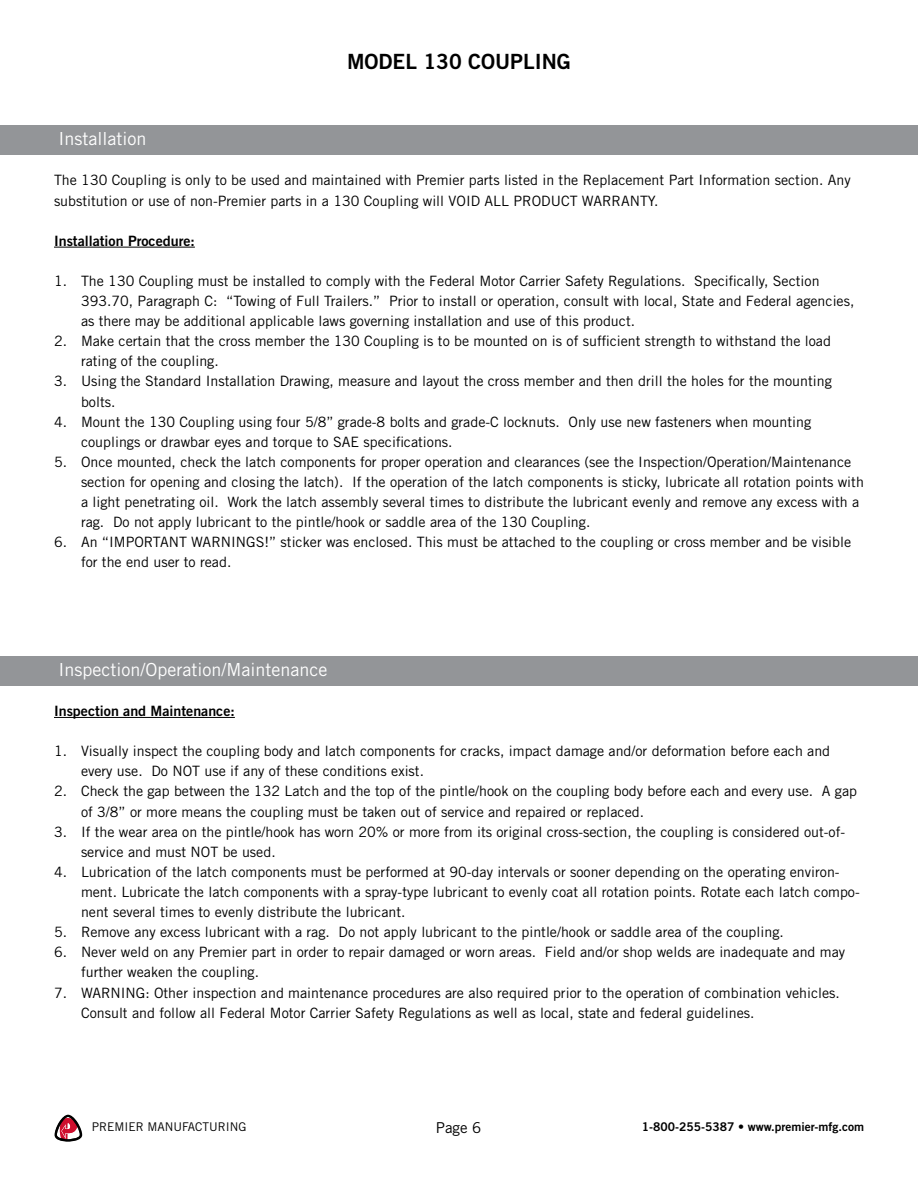
<style>
.page{position:relative;width:918px;height:1188px;background:#fff}
.page>*{position:absolute;margin:0;border:0;box-sizing:border-box;transform-origin:0 0}
.t1{font:21px "Trade Gothic LT Std Bd 2";color:#000}
.t2{font:18px "Trade Gothic LT Std";color:#fff}
.t3{font:15px "Trade Gothic LT Std";color:#000}
.t4{font:14.25px/20.1px "Trade Gothic LT Std";color:#000}
.t5{font:14.25px "Trade Gothic LT Std Bd 2";color:#000}
.t6{font:12px "Trade Gothic LT Std Bd 2";color:#000}
.t7{font:12px "Trade Gothic LT Std";color:#000}
</style>
<div class="page">
<div style="left:0;top:125px;width:918px;height:30px;background:#939598"></div>
<div style="left:0;top:656px;width:918px;height:30px;background:#939598"></div>
<hr style="left:54px;top:247px;width:141px;height:1px;background:#000">
<hr style="left:54px;top:717px;width:181px;height:1px;background:#000">
<svg style="left:54px;top:1114px;width:29px;height:28px"></svg>
<p class="t2" style="left:58px;top:128px;width:90px">Installation</p>
<h1 class="t1" style="left:347px;top:49px;width:225px">MODEL 130 COUPLING</h1>
<p class="t4" style="left:54px;top:170px;width:798px">The 130 Coupling is only to be used and maintained with Premier parts listed in the Replacement Part Information section. Any substitution or use of non-Premier parts in a 130 Coupling will VOID ALL PRODUCT WARRANTY.</p>
<p class="t5" style="left:54px;top:232px;width:142px">Installation Procedure:</p>
<p class="t4" style="left:81px;top:271px;width:775px;text-indent:-27px">1. The 130 Coupling must be installed to comply with the Federal Motor Carrier Safety Regulations. Specifically, Section<br>393.70, Paragraph C: “Towing of Full Trailers.” Prior to install or operation, consult with local, State and Federal agencies, as there may be additional applicable laws governing installation and use of this product.</p>
<p class="t4" style="left:81px;top:331px;width:751px;text-indent:-27px">2. Make certain that the cross member the 130 Coupling is to be mounted on is of sufficient strength to withstand the load rating of the coupling.</p>
<p class="t4" style="left:81px;top:371px;width:752px;text-indent:-27px">3. Using the Standard Installation Drawing, measure and layout the cross member and then drill the holes for the mounting bolts.</p>
<p class="t4" style="left:81px;top:411px;width:732px;text-indent:-27px">4. Mount the 130 Coupling using four 5/8” grade-8 bolts and grade-C locknuts. Only use new fasteners when mounting couplings or drawbar eyes and torque to SAE specifications.</p>
<p class="t4" style="left:81px;top:452px;width:784px;text-indent:-27px">5. Once mounted, check the latch components for proper operation and clearances (see the Inspection/Operation/Maintenance section for opening and closing the latch). If the operation of the latch components is sticky, lubricate all rotation points with a light penetrating oil. Work the latch assembly several times to distribute the lubricant evenly and remove any excess with a rag. Do not apply lubricant to the pintle/hook or saddle area of the 130 Coupling.</p>
<p class="t4" style="left:81px;top:532px;width:772px;text-indent:-27px">6. An “IMPORTANT WARNINGS!” sticker was enclosed. This must be attached to the coupling or cross member and be visible for the end user to read.</p>
<p class="t2" style="left:58px;top:658px;width:271px">Inspection/Operation/Maintenance</p>
<p class="t5" style="left:54px;top:702px;width:182px">Inspection and Maintenance:</p>
<p class="t4" style="left:81px;top:741px;width:751px;text-indent:-27px">1. Visually inspect the coupling body and latch components for cracks, impact damage and/or deformation before each and every use. Do NOT use if any of these conditions exist.</p>
<p class="t4" style="left:81px;top:781px;width:778px;text-indent:-27px">2. Check the gap between the 132 Latch and the top of the pintle/hook on the coupling body before each and every use. A gap of 3/8” or more means the coupling must be taken out of service and repaired or replaced.</p>
<p class="t4" style="left:81px;top:821px;width:766px;text-indent:-27px">3. If the wear area on the pintle/hook has worn 20% or more from its original cross-section, the coupling is considered out-of&shy;service and must NOT be used.</p>
<p class="t4" style="left:81px;top:862px;width:780px;text-indent:-27px">4. Lubrication of the latch components must be performed at 90-day intervals or sooner depending on the operating environ&shy;ment. Lubricate the latch components with a spray-type lubricant to evenly coat all rotation points. Rotate each latch compo&shy;nent several times to evenly distribute the lubricant.</p>
<p class="t4" style="left:54px;top:922px;width:731px">5. Remove any excess lubricant with a rag. Do not apply lubricant to the pintle/hook or saddle area of the coupling.</p>
<p class="t4" style="left:81px;top:942px;width:766px;text-indent:-27px">6. Never weld on any Premier part in order to repair damaged or worn areas. Field and/or shop welds are inadequate and may further weaken the coupling.</p>
<p class="t4" style="left:81px;top:982px;width:760px;text-indent:-27px">7. WARNING: Other inspection and maintenance procedures are also required prior to the operation of combination vehicles.<br>Consult and follow all Federal Motor Carrier Safety Regulations as well as local, state and federal guidelines.</p>
<p class="t7" style="left:92px;top:1120px;width:156px">PREMIER MANUFACTURING</p>
<p class="t3" style="left:436px;top:1119px;width:47px">Page 6</p>
<p class="t6" style="left:642px;top:1119px;width:224px">1-800-255-5387 • www.premier-mfg.com</p>
</div>
